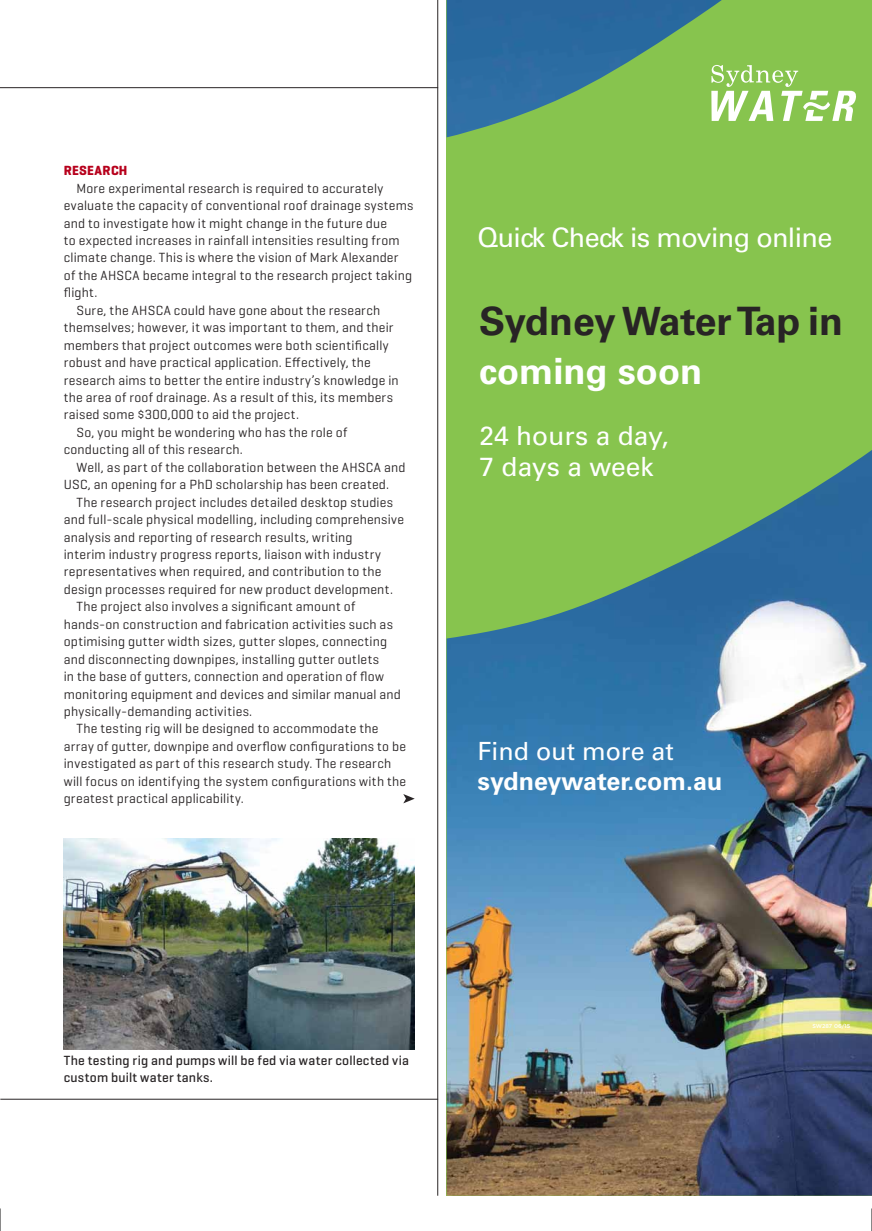
<style>
.page{position:relative;width:872px;height:1231px;background:#fff}
.page>*{position:absolute;margin:0;border:0;box-sizing:border-box;transform-origin:0 0}
.t1{font:700 39.15px "Univers";letter-spacing:-.01em;color:#282425}
.t2{font:700 36.15px "Univers";color:#fff}
.t3{font:27px "Univers";letter-spacing:-.025em;color:#fff}
.t4{font:26.25px/32px "Univers";color:#fff}
.t5{font:700 25.05px "Univers";color:#fff}
.t6{font:25.05px "Univers";color:#fff}
.t7{font:13.5px "Geogrotesque";letter-spacing:.02em;color:#282425}
.t8{font:500 13.5px/17.4px "Geogrotesque";letter-spacing:.02em;color:#282425}
.t9{font:700 13.5px "Geogrotesque";letter-spacing:.015em;color:#b7001c}
.t10{font:500 5.55px "Gotham";color:#fff}
</style>
<div class="page">
<hr style="left:0;top:87px;width:438px;height:1px;background:#282425">
<hr style="left:0;top:1098px;width:438px;height:1px;background:#282425">
<hr style="left:437px;top:0;width:1px;height:1195px;background:#282425">
<img style="left:64px;top:838px;width:351px;height:210px">
<div style="left:446px;top:0;width:426px;height:1195px;background:#87c44e"></div>
<img style="left:794px;top:450px;width:78px;height:745px">
<img style="left:695px;top:501px;width:99px;height:694px">
<img style="left:595px;top:554px;width:100px;height:641px">
<img style="left:446px;top:600px;width:149px;height:595px">
<img style="left:446px;top:0;width:276px;height:137px">
<svg style="left:711px;top:65px;width:145px;height:56px"></svg>
<svg style="left:403px;top:794px;width:12px;height:9px"></svg>
<svg style="left:0;top:1208px;width:1px;height:22px"></svg>
<svg style="left:871px;top:1208px;width:1px;height:22px"></svg>
<p class="t9" style="left:64px;top:163px;width:65px">RESEARCH</p>
<p class="t7" style="left:77px;top:182px;width:308px">More experimental research is required to accurately</p>
<p class="t7" style="left:64px;top:199px;width:351px">evaluate the capacity of conventional roof drainage systems</p>
<p class="t7" style="left:64px;top:217px;width:325px">and to investigate how it might change in the future due</p>
<p class="t7" style="left:64px;top:234px;width:337px">to expected increases in rainfall intensities resulting from</p>
<p class="t7" style="left:64px;top:251px;width:336px">climate change. This is where the vision of Mark Alexander</p>
<p class="t7" style="left:64px;top:269px;width:350px">of the AHSCA became integral to the research project taking</p>
<p class="t7" style="left:64px;top:286px;width:35px">flight.</p>
<p class="t7" style="left:77px;top:304px;width:305px">Sure, the AHSCA could have gone about the research</p>
<p class="t7" style="left:64px;top:321px;width:331px">themselves; however, it was important to them, and their</p>
<p class="t7" style="left:64px;top:339px;width:326px">members that project outcomes were both scientifically</p>
<p class="t7" style="left:64px;top:356px;width:309px">robust and have practical application. Effectively, the</p>
<p class="t7" style="left:64px;top:373px;width:336px">research aims to better the entire industry’s knowledge in</p>
<p class="t7" style="left:64px;top:391px;width:331px">the area of roof drainage. As a result of this, its members</p>
<p class="t7" style="left:64px;top:408px;width:237px">raised some $300,000 to aid the project.</p>
<p class="t7" style="left:77px;top:426px;width:272px">So, you might be wondering who has the role of</p>
<p class="t7" style="left:64px;top:443px;width:180px">conducting all of this research.</p>
<p class="t7" style="left:77px;top:461px;width:330px">Well, as part of the collaboration between the AHSCA and</p>
<p class="t7" style="left:64px;top:478px;width:327px">USC, an opening for a PhD scholarship has been created.</p>
<p class="t7" style="left:77px;top:495px;width:318px">The research project includes detailed desktop studies</p>
<p class="t7" style="left:64px;top:513px;width:342px">and full-scale physical modelling, including comprehensive</p>
<p class="t7" style="left:64px;top:530px;width:290px">analysis and reporting of research results, writing</p>
<p class="t7" style="left:64px;top:548px;width:319px">interim industry progress reports, liaison with industry</p>
<p class="t7" style="left:64px;top:565px;width:319px">representatives when required, and contribution to the</p>
<p class="t7" style="left:64px;top:583px;width:331px">design processes required for new product development.</p>
<p class="t7" style="left:77px;top:600px;width:280px">The project also involves a significant amount of</p>
<p class="t7" style="left:64px;top:617px;width:331px">hands-on construction and fabrication activities such as</p>
<p class="t7" style="left:64px;top:635px;width:325px">optimising gutter width sizes, gutter slopes, connecting</p>
<p class="t7" style="left:64px;top:652px;width:317px">and disconnecting downpipes, installing gutter outlets</p>
<p class="t7" style="left:64px;top:670px;width:322px">in the base of gutters, connection and operation of flow</p>
<p class="t7" style="left:64px;top:687px;width:339px">monitoring equipment and devices and similar manual and</p>
<p class="t7" style="left:64px;top:705px;width:190px">physically-demanding activities.</p>
<p class="t7" style="left:77px;top:722px;width:303px">The testing rig will be designed to accommodate the</p>
<p class="t7" style="left:64px;top:739px;width:344px">array of gutter, downpipe and overflow configurations to be</p>
<p class="t7" style="left:64px;top:757px;width:329px">investigated as part of this research study. The research</p>
<p class="t7" style="left:64px;top:774px;width:344px">will focus on identifying the system configurations with the</p>
<p class="t7" style="left:64px;top:792px;width:182px">greatest practical applicability.</p>
<h3 class="t3" style="left:477px;top:227px;width:356px">Quick Check is moving online</h3>
<h1 class="t1" style="left:479px;top:306px;width:365px">Sydney Water Tap in</h1>
<h2 class="t2" style="left:479px;top:358px;width:225px">coming soon</h2>
<h3 class="t4" style="left:479px;top:421px;width:191px">24 hours a day,<br>7 days a week</h3>
<h3 class="t6" style="left:477px;top:741px;width:198px">Find out more at</h3>
<h3 class="t5" style="left:477px;top:771px;width:246px">sydneywater.com.au</h3>
<p class="t8" style="left:64px;top:1052px;width:346px">The testing rig and pumps will be fed via water collected via custom built water tanks.</p>
<p class="t10" style="left:812px;top:1023px;width:39px">SW287 06/15</p>
</div>
